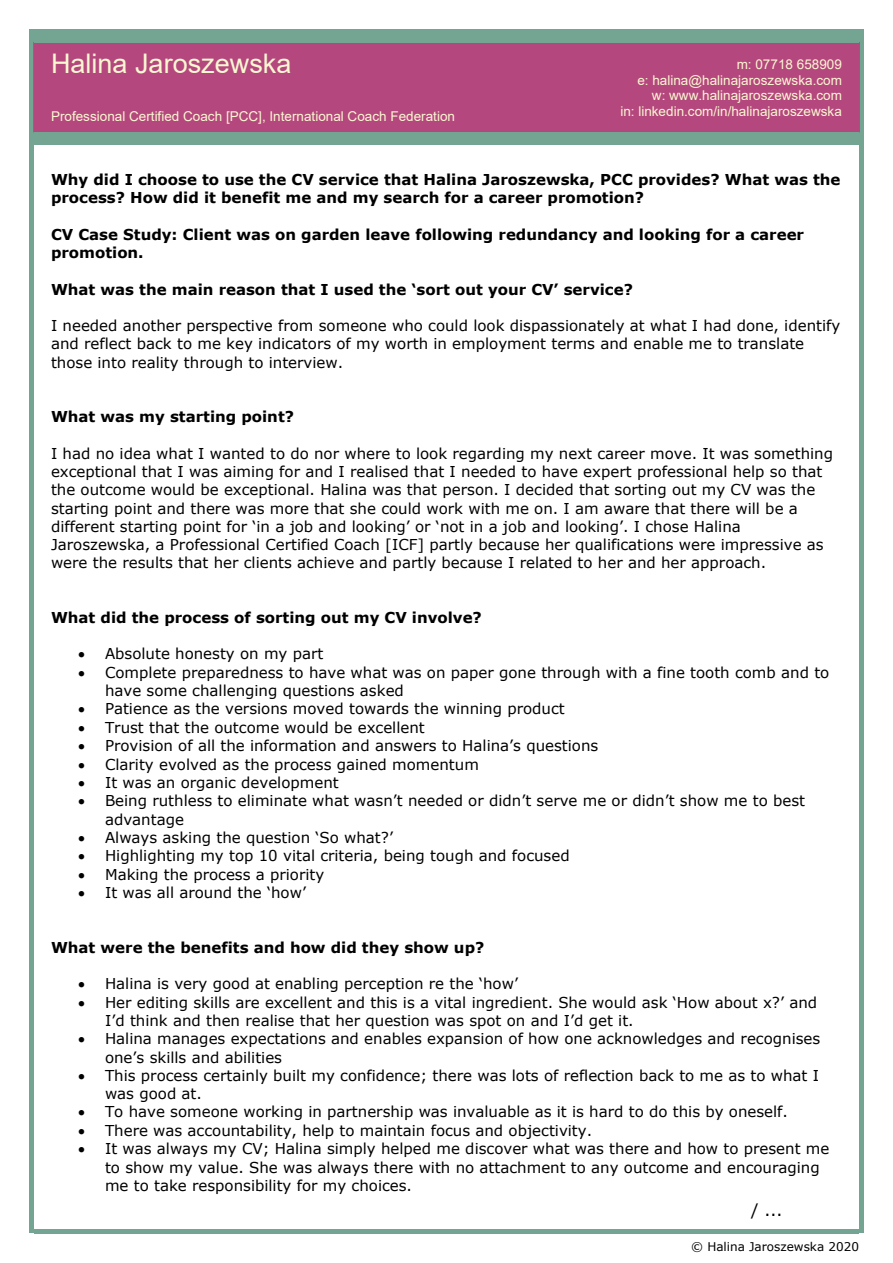
<style>
.page{position:relative;width:893px;height:1263px;background:#fff}
.page>*{position:absolute;margin:0;border:0;box-sizing:border-box;transform-origin:0 0}
.t1{font:27px "Arial";color:#fbf8d2}
.t2{font:16.5px "Verdana";color:#000}
.t3{font:15px/18.3px "Verdana";color:#000}
.t4{font:700 15px/18.3px "Verdana";color:#000}
.t5{font:13.5px/15.5px "Arial";color:#fbf8d2;text-align:right}
.t6{font:12px "Verdana";color:#000}
</style>
<div class="page">
<hr style="left:30px;top:30px;width:4px;height:1203px;background:#74a492">
<hr style="left:859px;top:30px;width:4px;height:1203px;background:#74a492">
<hr style="left:34px;top:1229px;width:825px;height:4px;background:#74a492">
<div style="left:34px;top:43px;width:825px;height:89px;background:#b4487e"></div>
<div style="left:34px;top:30px;width:825px;height:13px;background:#74a492"></div>
<div style="left:34px;top:132px;width:825px;height:13px;background:#74a492"></div>
<h1 class="t1" style="left:51px;top:53px;width:242px">Halina Jaroszewska</h1>
<p class="t5" style="left:620px;top:58px;width:223px">m: 07718 658909<br>e: halina@halinajaroszewska.com<br>w: www.halinajaroszewska.com<br>in: linkedin.com/in/halinajaroszewska</p>
<p class="t5" style="left:51px;top:110px;width:406px">Professional Certified Coach [PCC], International Coach Federation</p>
<p class="t4" style="left:51px;top:172px;width:791px">Why did I choose to use the CV service that Halina Jaroszewska, PCC provides? What was the process? How did it benefit me and my search for a career promotion?</p>
<p class="t4" style="left:51px;top:227px;width:755px">CV Case Study: Client was on garden leave following redundancy and looking for a career promotion.</p>
<p class="t4" style="left:51px;top:281px;width:583px">What was the main reason that I used the ‘sort out your CV’ service?</p>
<p class="t3" style="left:51px;top:318px;width:791px">I needed another perspective from someone who could look dispassionately at what I had done, identify and reflect back to me key indicators of my worth in employment terms and enable me to translate those into reality through to interview.</p>
<p class="t4" style="left:51px;top:409px;width:245px">What was my starting point?</p>
<p class="t3" style="left:51px;top:445px;width:783px">I had no idea what I wanted to do nor where to look regarding my next career move. It was something exceptional that I was aiming for and I realised that I needed to have expert professional help so that the outcome would be exceptional. Halina was that person. I decided that sorting out my CV was the starting point and there was more that she could work with me on. I am aware that there will be a different starting point for ‘in a job and looking’ or ‘not in a job and looking’. I chose Halina Jaroszewska, a Professional Certified Coach [ICF] partly because her qualifications were impressive as were the results that her clients achieve and partly because I related to her and her approach.</p>
<p class="t4" style="left:51px;top:610px;width:432px">What did the process of sorting out my CV involve?</p>
<p class="t3" style="left:78px;top:646px;width:247px">• Absolute honesty on my part</p>
<p class="t3" style="left:105px;top:664px;width:726px;text-indent:-27px">• Complete preparedness to have what was on paper gone through with a fine tooth comb and to have some challenging questions asked</p>
<p class="t3" style="left:78px;top:701px;width:488px">• Patience as the versions moved towards the winning product</p>
<p class="t3" style="left:78px;top:719px;width:348px">• Trust that the outcome would be excellent</p>
<p class="t3" style="left:78px;top:738px;width:522px">• Provision of all the information and answers to Halina’s questions</p>
<p class="t3" style="left:78px;top:756px;width:402px">• Clarity evolved as the process gained momentum</p>
<p class="t3" style="left:78px;top:774px;width:262px">• It was an organic development</p>
<p class="t3" style="left:105px;top:793px;width:701px;text-indent:-27px">• Being ruthless to eliminate what wasn’t needed or didn’t serve me or didn’t show me to best advantage</p>
<p class="t3" style="left:78px;top:829px;width:317px">• Always asking the question ‘So what?’</p>
<p class="t3" style="left:78px;top:848px;width:493px">• Highlighting my top 10 vital criteria, being tough and focused</p>
<p class="t3" style="left:78px;top:866px;width:248px">• Making the process a priority</p>
<p class="t3" style="left:78px;top:885px;width:230px">• It was all around the ‘how’</p>
<p class="t4" style="left:51px;top:939px;width:435px">What were the benefits and how did they show up?</p>
<p class="t3" style="left:78px;top:976px;width:442px">• Halina is very good at enabling perception re the ‘how’</p>
<p class="t3" style="left:105px;top:994px;width:714px;text-indent:-27px">• Her editing skills are excellent and this is a vital ingredient. She would ask ‘How about x?’ and<br>I’d think and then realise that her question was spot on and I’d get it.</p>
<p class="t3" style="left:105px;top:1031px;width:717px;text-indent:-27px">• Halina manages expectations and enables expansion of how one acknowledges and recognises one’s skills and abilities</p>
<p class="t3" style="left:105px;top:1067px;width:716px;text-indent:-27px">• This process certainly built my confidence; there was lots of reflection back to me as to what I was good at.</p>
<p class="t3" style="left:78px;top:1104px;width:711px">• To have someone working in partnership was invaluable as it is hard to do this by oneself.</p>
<p class="t3" style="left:78px;top:1122px;width:516px">• There was accountability, help to maintain focus and objectivity.</p>
<p class="t3" style="left:105px;top:1141px;width:726px;text-indent:-27px">• It was always my CV; Halina simply helped me discover what was there and how to present me to show my value. She was always there with no attachment to any outcome and encouraging me to take responsibility for my choices.</p>
<p class="t2" style="left:751px;top:1203px;width:33px">/ ...</p>
<p class="t6" style="left:691px;top:1241px;width:169px">© Halina Jaroszewska 2020</p>
</div>
